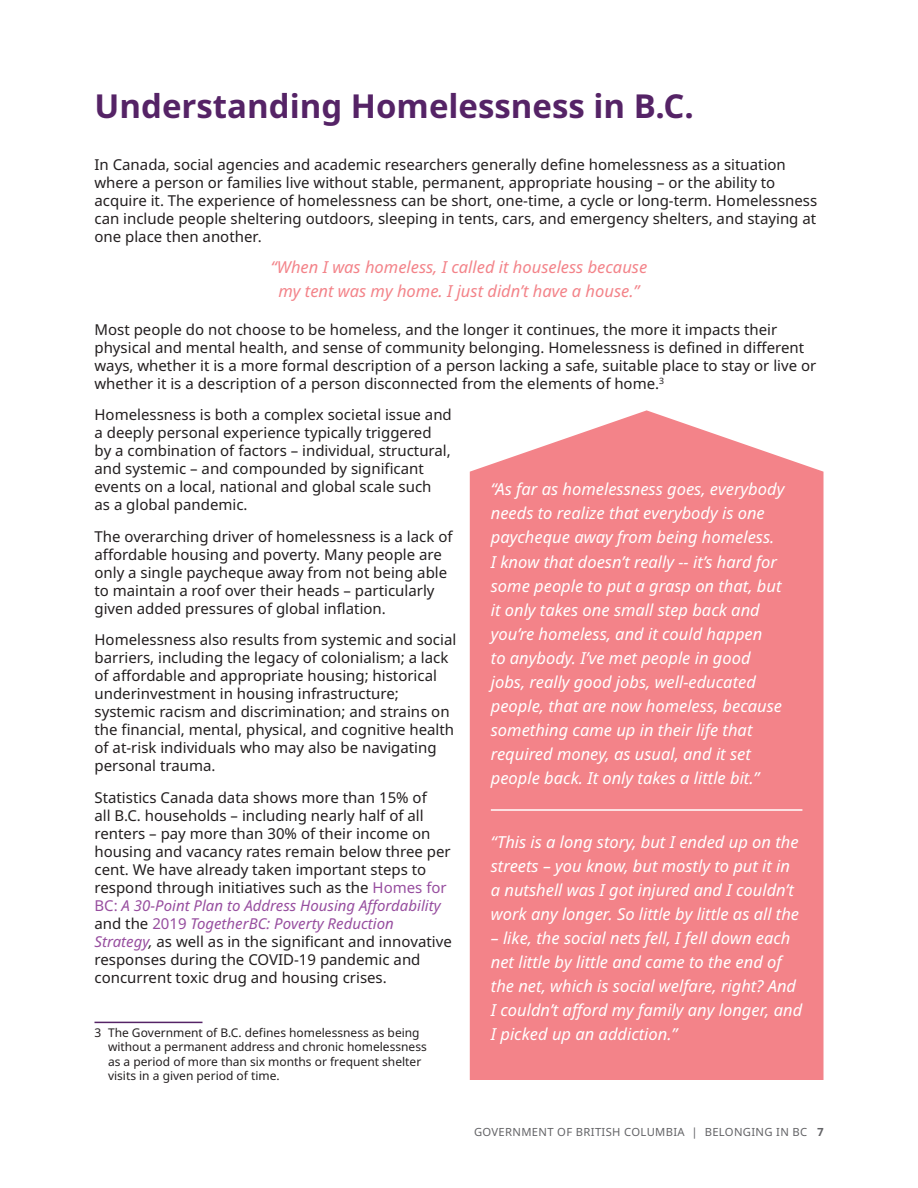
<style>
.page{position:relative;width:918px;height:1188px;background:#fff}
.page>*{position:absolute;margin:0;border:0;box-sizing:border-box;transform-origin:0 0}
.t1{font:700 33px "BC Sans";color:#552366}
.t2{font:italic 16.5px/24px "BC Sans";color:#fff}
.t3{font:italic 16.5px/24px "BC Sans";color:#f38389;text-align:center}
.t4{font:15px/18px "BC Sans";color:#231f20}
.t5{font:12px/14.4px "BC Sans";color:#231f20}
.t6{font:11.25px "BC Sans";letter-spacing:.03em;color:#636366}
.s1{color:#974e9f}
.s2{font-style:italic;color:#974e9f}
.s3{font-style:italic}
.s4{font-weight:700}
</style>
<div class="page">
<hr style="left:94px;top:1022px;width:108px;height:1px;background:#552366">
<div style="left:470px;top:410px;width:354px;height:670px;background:#f38389"></div>
<hr style="left:491px;top:809px;width:311px;height:2px;background:#fff">
<h1 class="t1" style="left:94px;top:83px;width:601px">Understanding Homelessness in B.C.</h1>
<p class="t4" style="left:94px;top:156px;width:724px">In Canada, social agencies and academic researchers generally define homelessness as a situation where a person or families live without stable, permanent, appropriate housing – or the ability to acquire it. The experience of homelessness can be short, one-time, a cycle or long-term. Homelessness can include people sheltering outdoors, sleeping in tents, cars, and emergency shelters, and staying at one place then another.</p>
<p class="t3" style="left:271px;top:255px;width:378px">“When I was homeless, I called it houseless because my tent was my home. I just didn’t have a house.”</p>
<p class="t4" style="left:94px;top:321px;width:723px">Most people do not choose to be homeless, and the longer it continues, the more it impacts their physical and mental health, and sense of community belonging. Homelessness is defined in different ways, whether it is a more formal description of a person lacking a safe, suitable place to stay or live or whether it is a description of a person disconnected from the elements of home.<sup>3</sup></p>
<p class="t4" style="left:95px;top:406px;width:359px">Homelessness is both a complex societal issue and a deeply personal experience typically triggered by a combination of factors – individual, structural, and systemic – and compounded by significant events on a local, national and global scale such<br>as a global pandemic.</p>
<p class="t4" style="left:95px;top:528px;width:360px">The overarching driver of homelessness is a lack of affordable housing and poverty. Many people are only a single paycheque away from not being able to maintain a roof over their heads – particularly given added pressures of global inflation.</p>
<p class="t4" style="left:95px;top:631px;width:363px">Homelessness also results from systemic and social barriers, including the legacy of colonialism; a lack of affordable and appropriate housing; historical underinvestment in housing infrastructure; systemic racism and discrimination; and strains on the financial, mental, physical, and cognitive health of at-risk individuals who may also be navigating personal trauma.</p>
<p class="t4" style="left:95px;top:789px;width:359px">Statistics Canada data shows more than 15% of<br>all B.C. households – including nearly half of all renters – pay more than 30% of their income on housing and vacancy rates remain below three per cent. We have already taken important steps to respond through initiatives such as the <span class="s1">Homes for BC:</span> <span class="s2">A 30-Point Plan to Address Housing Affordability </span>and the <span class="s1">2019</span> <span class="s2">TogetherBC: Poverty Reduction Strategy</span><span class="s3">,</span> as well as in the significant and innovative responses during the COVID-19 pandemic and concurrent toxic drug and housing crises.</p>
<p class="t2" style="left:491px;top:478px;width:295px">“As far as homelessness goes, everybody needs to realize that everybody is one paycheque away from being homeless.<br>I know that doesn’t really -- it’s hard for some people to put a grasp on that, but it only takes one small step back and you’re homeless, and it could happen<br>to anybody. I’ve met people in good jobs, really good jobs, well-educated people, that are now homeless, because something came up in their life that required money, as usual, and it set people back. It only takes a little bit.”</p>
<p class="t2" style="left:491px;top:830px;width:310px">“This is a long story, but I ended up on the streets – you know, but mostly to put it in a nutshell was I got injured and I couldn’t work any longer. So little by little as all the</p>
<p class="t2" style="left:491px;top:926px;width:313px">– like, the social nets fell, I fell down each net little by little and came to the end of the net, which is social welfare, right? And I couldn’t afford my family any longer, and I picked up an addiction.”</p>
<p class="t5" style="left:108px;top:1026px;width:320px;text-indent:-14px">3 The Government of B.C. defines homelessness as being without a permanent address and chronic homelessness as a period of more than six months or frequent shelter visits in a given period of time.</p>
<p class="t6" style="left:474px;top:1124px;width:351px">GOVERNMENT OF BRITISH COLUMBIA | BELONGING IN BC <span class="s4">7</span></p>
</div>
